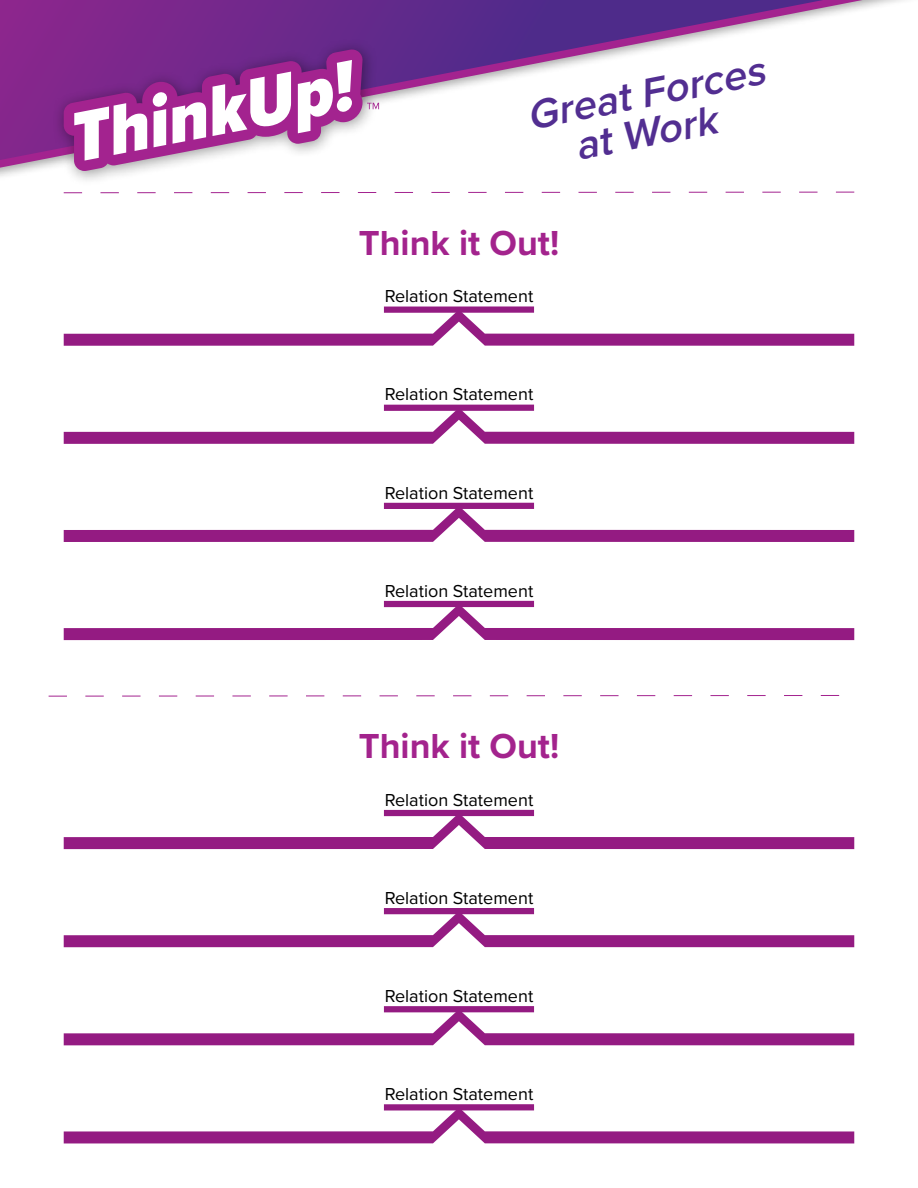
<style>
.page{position:relative;width:918px;height:1188px;background:#fff}
.page>*{position:absolute;margin:0;border:0;box-sizing:border-box;transform-origin:0 0}
.t1{font:italic 600 42px/39px "Proxima Nova";color:#522e91;text-align:center}
.t2{font:700 36px "Proxima Nova";color:#a3238d}
.t3{font:18px "Proxima Nova";color:#000}
</style>
<div class="page">
<svg style="left:0;top:0;width:903px;height:176px"></svg>
<div style="left:52px;top:39px;width:326px;height:147px;background:#000;opacity:.4"></div>
<svg style="left:64px;top:49px;width:315px;height:122px"></svg>
<svg style="left:64px;top:310px;width:790px;height:36px"></svg>
<div style="left:384px;top:306px;width:150px;height:7px;background:#941b82"></div>
<svg style="left:64px;top:408px;width:790px;height:36px"></svg>
<div style="left:384px;top:405px;width:150px;height:6px;background:#941b82"></div>
<svg style="left:64px;top:506px;width:790px;height:36px"></svg>
<div style="left:384px;top:503px;width:150px;height:6px;background:#941b82"></div>
<svg style="left:64px;top:604px;width:790px;height:36px"></svg>
<div style="left:384px;top:601px;width:150px;height:6px;background:#941b82"></div>
<svg style="left:63px;top:192px;width:792px;height:1px"></svg>
<svg style="left:48px;top:695px;width:792px;height:2px"></svg>
<svg style="left:64px;top:813px;width:790px;height:36px"></svg>
<div style="left:384px;top:810px;width:150px;height:6px;background:#941b82"></div>
<svg style="left:64px;top:911px;width:790px;height:36px"></svg>
<div style="left:384px;top:908px;width:150px;height:6px;background:#941b82"></div>
<svg style="left:64px;top:1009px;width:790px;height:36px"></svg>
<div style="left:384px;top:1006px;width:150px;height:6px;background:#941b82"></div>
<svg style="left:64px;top:1107px;width:790px;height:36px"></svg>
<div style="left:384px;top:1104px;width:150px;height:7px;background:#941b82"></div>
<h1 class="t1" style="left:524px;top:95px;width:243px;rotate:-11deg">Great Forces at Work</h1>
<h2 class="t2" style="left:359px;top:216px;width:202px">Think it Out!</h2>
<p class="t3" style="left:385px;top:283px;width:150px">Relation Statement</p>
<p class="t3" style="left:385px;top:381px;width:150px">Relation Statement</p>
<p class="t3" style="left:385px;top:479px;width:150px">Relation Statement</p>
<p class="t3" style="left:385px;top:577px;width:150px">Relation Statement</p>
<h2 class="t2" style="left:359px;top:719px;width:202px">Think it Out!</h2>
<p class="t3" style="left:385px;top:786px;width:150px">Relation Statement</p>
<p class="t3" style="left:385px;top:884px;width:150px">Relation Statement</p>
<p class="t3" style="left:385px;top:983px;width:150px">Relation Statement</p>
<p class="t3" style="left:385px;top:1081px;width:150px">Relation Statement</p>
</div>
